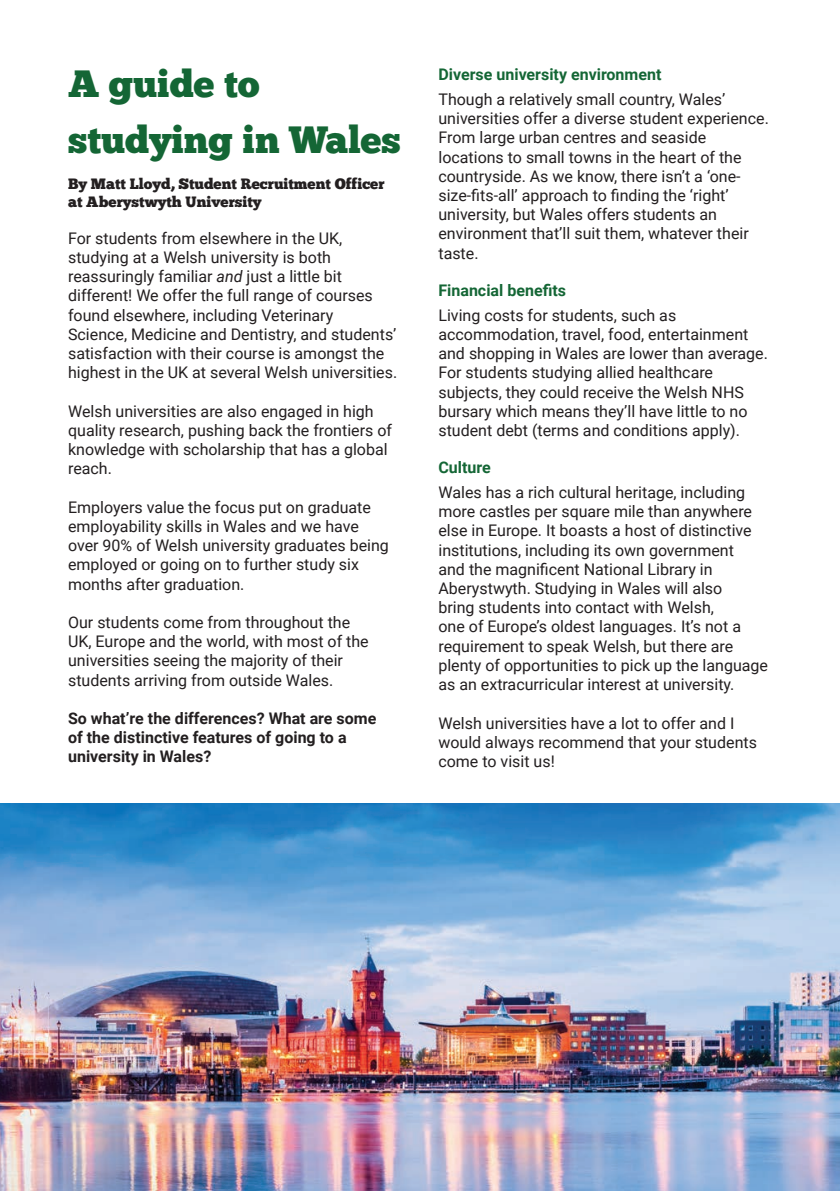
<style>
.page{position:relative;width:840px;height:1191px;background:#fff}
.page>*{position:absolute;margin:0;border:0;box-sizing:border-box;transform-origin:0 0}
.t1{font:38px/56px "Chunk Five";color:#146635}
.t2{font:16px/19.2px "Roboto";color:#231f20}
.t3{font:700 16px/19.2px "Roboto";color:#231f20}
.t4{font:700 16px "Roboto";color:#146635}
.t5{font:15px/18px "Chunk Five";color:#231f20}
.s1{font-style:italic}
</style>
<div class="page">
<img style="left:0;top:803px;width:839px;height:388px">
<h2 class="t1" style="left:68px;top:57px;width:334px">A guide to studying in Wales</h2>
<p class="t5" style="left:68px;top:175px;width:318px">By Matt Lloyd, Student Recruitment Officer at Aberystwyth University</p>
<p class="t2" style="left:68px;top:228px;width:330px">For students from elsewhere in the UK, studying at a Welsh university is both reassuringly familiar <span class="s1">and</span> just a little bit different! We offer the full range of courses found elsewhere, including Veterinary<br>Science, Medicine and Dentistry, and students’ satisfaction with their course is amongst the highest in the UK at several Welsh universities.</p>
<p class="t2" style="left:68px;top:401px;width:325px">Welsh universities are also engaged in high quality research, pushing back the frontiers of knowledge with scholarship that has a global reach.</p>
<p class="t2" style="left:68px;top:497px;width:322px">Employers value the focus put on graduate employability skills in Wales and we have over 90% of Welsh university graduates being employed or going on to further study six months after graduation.</p>
<p class="t2" style="left:68px;top:612px;width:302px">Our students come from throughout the UK, Europe and the world, with most of the universities seeing the majority of their students arriving from outside Wales.</p>
<p class="t3" style="left:68px;top:708px;width:309px">So what’re the differences? What are some of the distinctive features of going to a university in Wales?</p>
<h3 class="t4" style="left:438px;top:63px;width:224px">Diverse university environment</h3>
<p class="t2" style="left:438px;top:89px;width:332px">Though a relatively small country, Wales’ universities offer a diverse student experience.<br>From large urban centres and seaside locations to small towns in the heart of the countryside. As we know, there isn’t a ‘one&shy;size-fits-all’ approach to finding the ‘right’ university, but Wales offers students an environment that’ll suit them, whatever their taste.</p>
<h3 class="t4" style="left:438px;top:279px;width:129px">Financial benefits</h3>
<p class="t2" style="left:438px;top:305px;width:331px">Living costs for students, such as accommodation, travel, food, entertainment and shopping in Wales are lower than average.<br>For students studying allied healthcare subjects, they could receive the Welsh NHS bursary which means they’ll have little to no student debt (terms and conditions apply).</p>
<h3 class="t4" style="left:438px;top:456px;width:54px">Culture</h3>
<p class="t2" style="left:438px;top:482px;width:331px">Wales has a rich cultural heritage, including more castles per square mile than anywhere else in Europe. It boasts a host of distinctive institutions, including its own government<br>and the magnificent National Library in Aberystwyth. Studying in Wales will also<br>bring students into contact with Welsh,<br>one of Europe’s oldest languages. It’s not a requirement to speak Welsh, but there are plenty of opportunities to pick up the language as an extracurricular interest at university.</p>
<p class="t2" style="left:438px;top:712px;width:320px">Welsh universities have a lot to offer and I would always recommend that your students come to visit us!</p>
</div>
